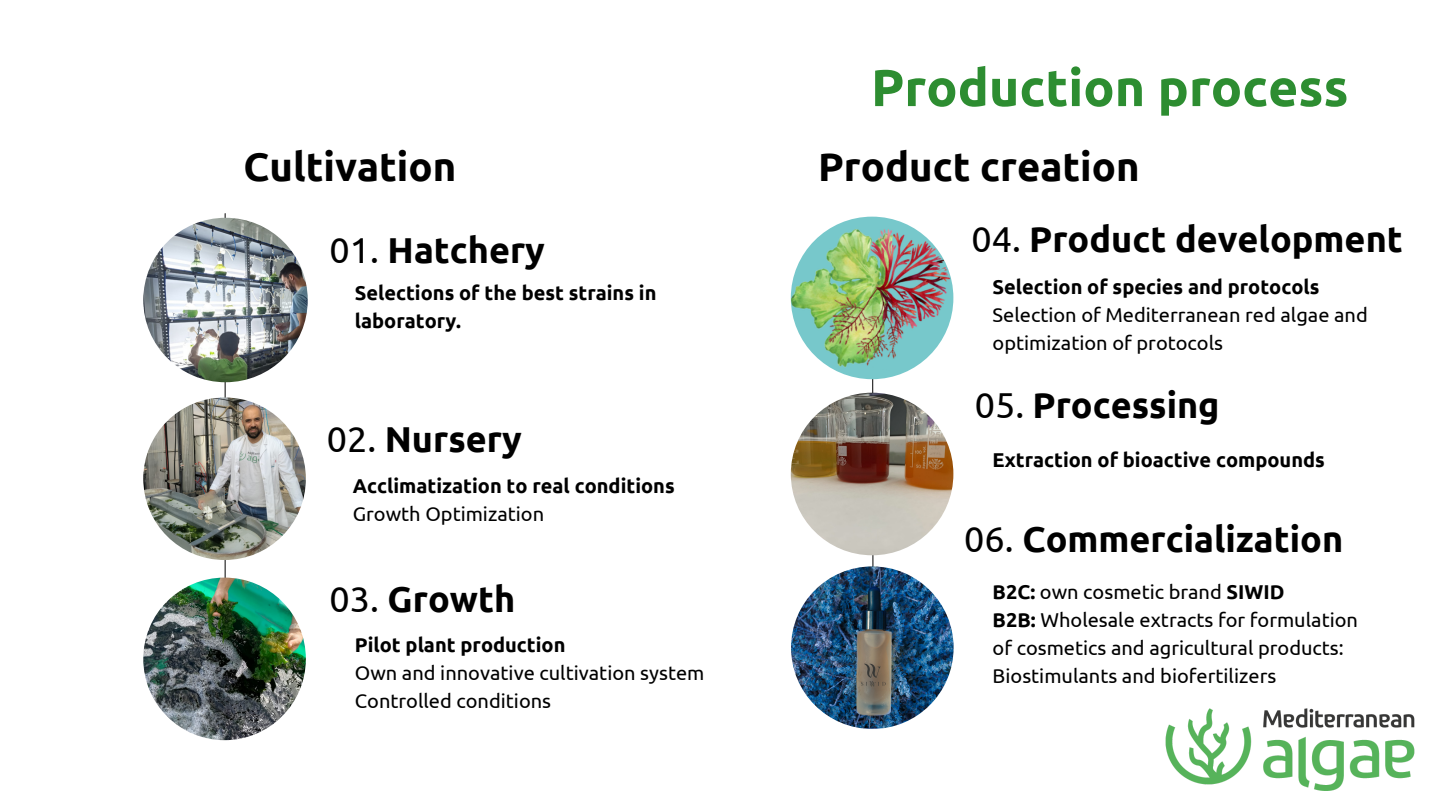
<style>
.page{position:relative;width:1440px;height:810px;background:#fff}
.page>*{position:absolute;margin:0;border:0;box-sizing:border-box;transform-origin:0 0}
.t1{font:700 51.8px "Ubuntu";color:#2d8d31}
.t2{font:700 40px "Ubuntu";color:#000}
.t3{font:700 36px "Ubuntu";color:#000}
.t4{font:20px/27.8px "Ubuntu";color:#000}
.t5{font:700 20px/27.8px "Ubuntu";color:#000}
.s1{font-weight:400}
.s2{font-weight:700}
</style>
<div class="page">
<hr style="left:225px;top:214px;width:1px;height:510px;background:#000">
<img style="left:143px;top:397px;width:163px;height:163px;border-radius:50%">
<img style="left:143px;top:218px;width:165px;height:164px;border-radius:50%">
<img style="left:143px;top:578px;width:163px;height:162px;border-radius:50%">
<svg style="left:872px;top:379px;width:2px;height:187px"></svg>
<img style="left:791px;top:393px;width:162px;height:162px;border-radius:50%">
<img style="left:791px;top:566px;width:163px;height:163px;border-radius:50%">
<img style="left:791px;top:217px;width:162px;height:162px;border-radius:50%">
<img style="left:1165px;top:708px;width:250px;height:83px">
<p class="t2" style="left:244px;top:143px;width:214px">Cultivation</p>
<p class="t3" style="left:330px;top:229px;width:217px"><span class="s1">01.</span> Hatchery</p>
<p class="t5" style="left:355px;top:279px;width:303px">Selections of the best strains in laboratory.</p>
<p class="t3" style="left:327px;top:418px;width:196px"><span class="s1">02.</span> Nursery</p>
<p class="t5" style="left:353px;top:472px;width:323px">Acclimatization to real conditions</p>
<p class="t4" style="left:353px;top:499px;width:193px">Growth Optimization</p>
<p class="t3" style="left:330px;top:579px;width:187px"><span class="s1">03.</span> Growth</p>
<p class="t5" style="left:355px;top:631px;width:212px">Pilot plant production</p>
<p class="t4" style="left:355px;top:659px;width:351px">Own and innovative cultivation system</p>
<p class="t4" style="left:355px;top:686px;width:198px">Controlled conditions</p>
<p class="t1" style="left:871px;top:58px;width:479px">Production process</p>
<p class="t2" style="left:818px;top:143px;width:323px">Product creation</p>
<p class="t3" style="left:971px;top:219px;width:433px"><span class="s1">04.</span> Product development</p>
<p class="t5" style="left:993px;top:273px;width:328px">Selection of species and protocols</p>
<p class="t4" style="left:993px;top:301px;width:377px">Selection of Mediterranean red algae and optimization of protocols</p>
<p class="t3" style="left:975px;top:385px;width:246px"><span class="s1">05.</span> Processing</p>
<p class="t5" style="left:993px;top:446px;width:334px">Extraction of bioactive compounds</p>
<p class="t3" style="left:964px;top:518px;width:380px"><span class="s1">06.</span> Commercialization</p>
<p class="t4" style="left:993px;top:578px;width:293px"><span class="s2">B2C:</span> own cosmetic brand <span class="s2">SIWID</span></p>
<p class="t4" style="left:993px;top:606px;width:367px"><span class="s2">B2B:</span> Wholesale extracts for formulation of cosmetics and agricultural products:<br>Biostimulants and biofertilizers</p>
</div>
